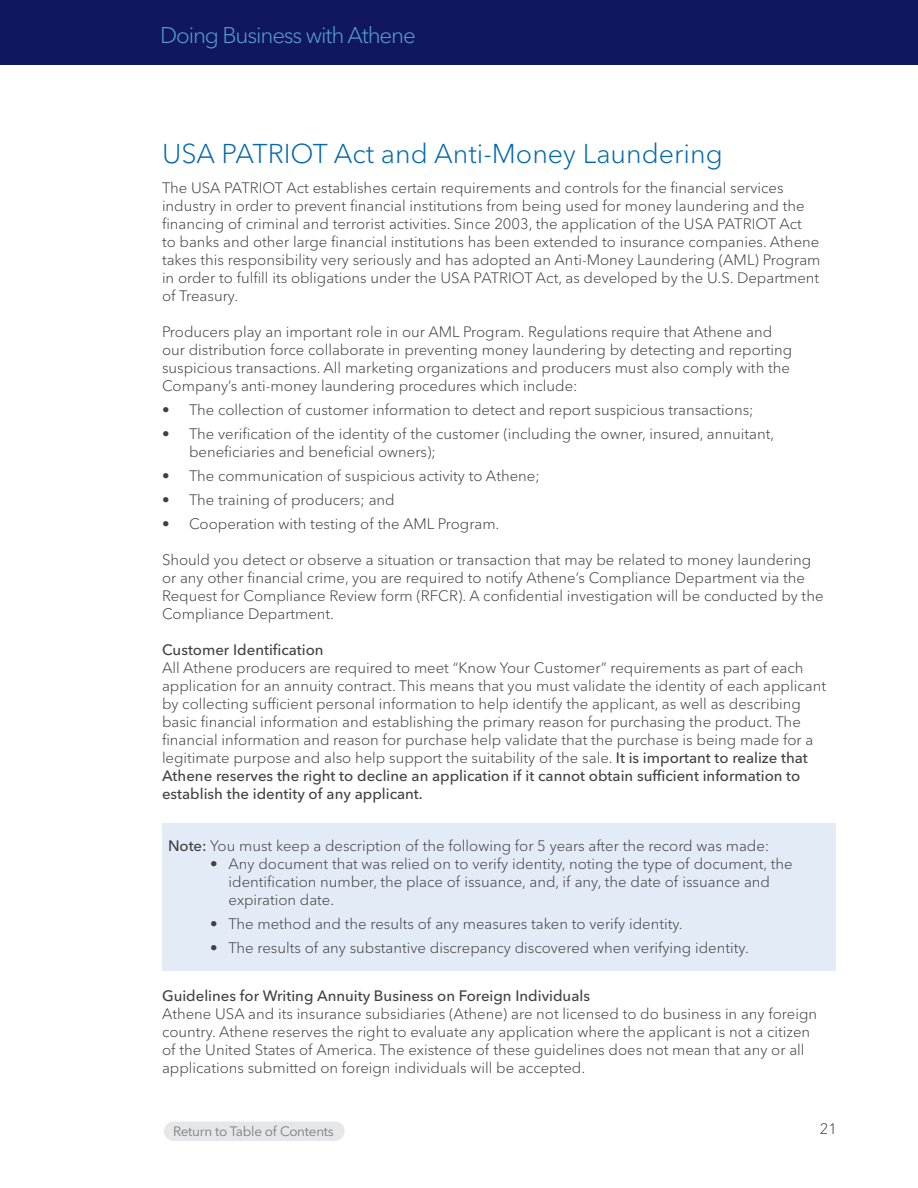
<style>
.page{position:relative;width:918px;height:1188px;background:#fff}
.page>*{position:absolute;margin:0;border:0;box-sizing:border-box;transform-origin:0 0}
.t1{font:300 27px "Avenir Next LT Pro";color:#0068ac}
.t2{font:300 22.5px "Avenir Next LT Pro";letter-spacing:-.05em;color:#56a0d3}
.t3{font:300 15px/18px "Avenir Next LT Pro";color:#414042}
.t4{font:500 15px "Avenir Next LT Pro";color:#414042}
.t5{font:13.5px "Avenir Next LT Pro";letter-spacing:-.02em;color:#7b7c7f}
.s1{font-weight:500}
</style>
<div class="page">
<div style="left:0;top:0;width:918px;height:65px;background:#11175e"></div>
<div style="left:162px;top:823px;width:674px;height:148px;background:#e3ecf6"></div>
<svg style="left:164px;top:1121px;width:181px;height:20px"></svg>
<h2 class="t2" style="left:160px;top:21px;width:257px">Doing Business with Athene</h2>
<h1 class="t1" style="left:162px;top:138px;width:562px">USA PATRIOT Act and Anti-Money Laundering</h1>
<p class="t3" style="left:162px;top:179px;width:660px">The USA PATRIOT Act establishes certain requirements and controls for the financial services industry in order to prevent financial institutions from being used for money laundering and the financing of criminal and terrorist activities. Since 2003, the application of the USA PATRIOT Act<br>to banks and other large financial institutions has been extended to insurance companies. Athene takes this responsibility very seriously and has adopted an Anti-Money Laundering (AML) Program in order to fulfill its obligations under the USA PATRIOT Act, as developed by the U.S. Department of Treasury.</p>
<p class="t3" style="left:162px;top:323px;width:632px">Producers play an important role in our AML Program. Regulations require that Athene and our distribution force collaborate in preventing money laundering by detecting and reporting suspicious transactions. All marketing organizations and producers must also comply with the Company’s anti-money laundering procedures which include:</p>
<p class="t3" style="left:162px;top:401px;width:593px">• The collection of customer information to detect and report suspicious transactions;</p>
<p class="t3" style="left:189px;top:425px;width:587px;text-indent:-27px">• The verification of the identity of the customer (including the owner, insured, annuitant, beneficiaries and beneficial owners);</p>
<p class="t3" style="left:162px;top:467px;width:379px">• The communication of suspicious activity to Athene;</p>
<p class="t3" style="left:162px;top:491px;width:234px">• The training of producers; and</p>
<p class="t3" style="left:162px;top:515px;width:339px">• Cooperation with testing of the AML Program.</p>
<p class="t3" style="left:162px;top:551px;width:663px">Should you detect or observe a situation or transaction that may be related to money laundering or any other financial crime, you are required to notify Athene’s Compliance Department via the Request for Compliance Review form (RFCR). A confidential investigation will be conducted by the Compliance Department.</p>
<p class="t4" style="left:162px;top:641px;width:163px">Customer Identification</p>
<p class="t3" style="left:162px;top:659px;width:666px">All Athene producers are required to meet “Know Your Customer” requirements as part of each application for an annuity contract. This means that you must validate the identity of each applicant by collecting sufficient personal information to help identify the applicant, as well as describing basic financial information and establishing the primary reason for purchasing the product. The financial information and reason for purchase help validate that the purchase is being made for a legitimate purpose and also help support the suitability of the sale. <span class="s1">It is important to realize that Athene reserves the right to decline an application if it cannot obtain sufficient information to establish the identity of any applicant.</span></p>
<p class="t3" style="left:168px;top:837px;width:603px"><span class="s1">Note:</span> You must keep a description of the following for 5 years after the record was made:</p>
<p class="t3" style="left:229px;top:855px;width:566px;text-indent:-18px">• Any document that was relied on to verify identity, noting the type of document, the identification number, the place of issuance, and, if any, the date of issuance and expiration date.</p>
<p class="t3" style="left:210px;top:915px;width:474px">• The method and the results of any measures taken to verify identity.</p>
<p class="t3" style="left:210px;top:939px;width:540px">• The results of any substantive discrepancy discovered when verifying identity.</p>
<p class="t4" style="left:162px;top:987px;width:430px">Guidelines for Writing Annuity Business on Foreign Individuals</p>
<p class="t3" style="left:162px;top:1005px;width:657px">Athene USA and its insurance subsidiaries (Athene) are not licensed to do business in any foreign country. Athene reserves the right to evaluate any application where the applicant is not a citizen of the United States of America. The existence of these guidelines does not mean that any or all applications submitted on foreign individuals will be accepted.</p>
<p class="t5" style="left:173px;top:1123px;width:162px">Return to Table of Contents</p>
<p class="t3" style="left:820px;top:1120px;width:19px">21</p>
</div>
